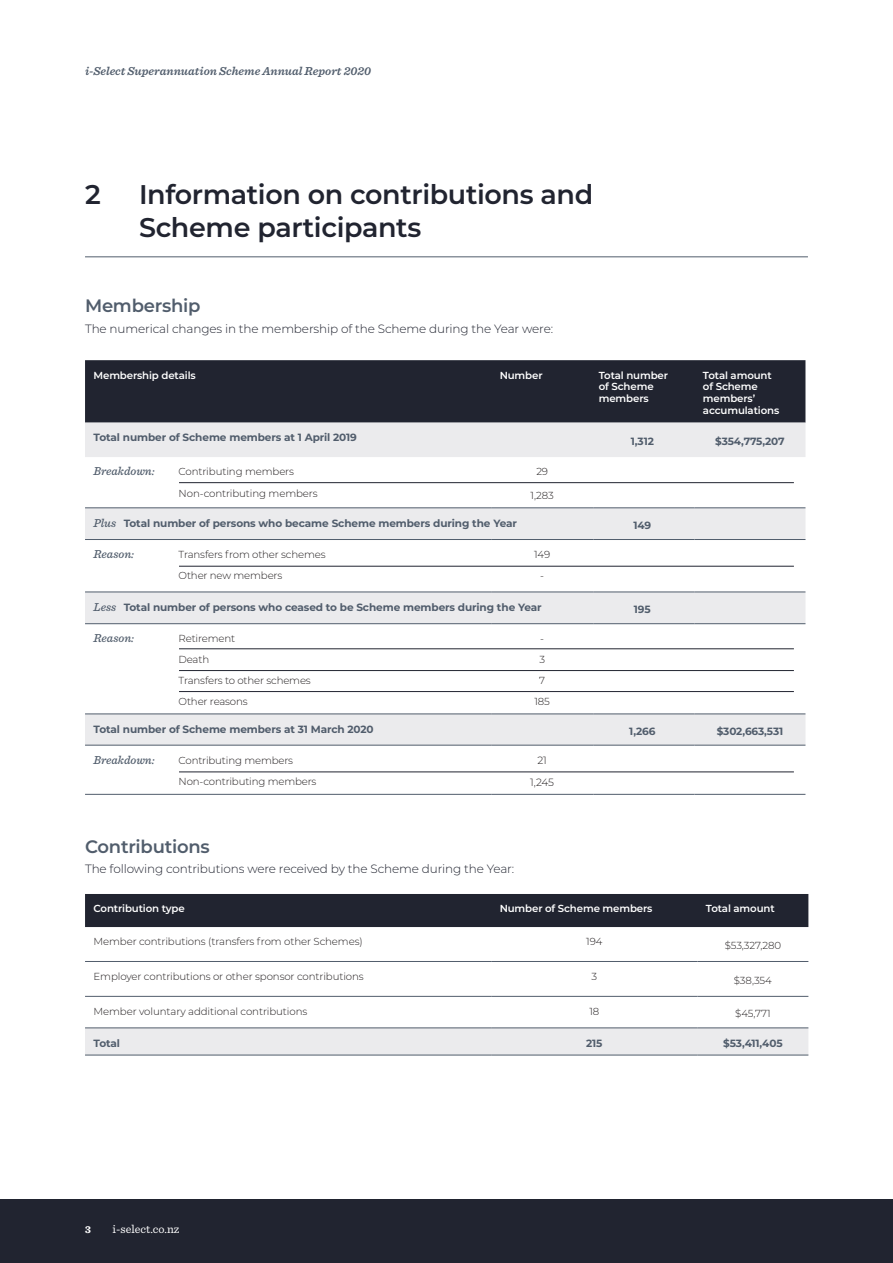
<style>
.page{position:relative;width:893px;height:1263px;background:#fff}
.page>*{position:absolute;margin:0;border:0;box-sizing:border-box;transform-origin:0 0}
.t1{font:600 27px/32.4px "Montserrat";letter-spacing:-.015em;color:#212430}
.t2{font:600 18px "Montserrat";letter-spacing:-.015em;color:#515d6c}
.t3{font:300 12px "Montserrat";letter-spacing:-.01em;color:#212430}
.t4{font:italic 600 12px "Sentinel";color:#515d6c}
.t5{font:italic 500 12px "Sentinel";color:#515d6c}
.t6{font:12px "Sentinel";color:#fff}
.t7{font:700 10.5px "Montserrat";letter-spacing:-.01em;color:#515d6c}
.t8{font:300 10.5px/22px "Montserrat";color:#231f20;text-align:center}
.t9{font:700 10.5px "Sentinel";color:#fff}
.t10{font:300 10.2px/21.1px "Montserrat";letter-spacing:-.01em;color:#231f20}
.t11{font:600 10.2px/11.7px "Montserrat";letter-spacing:-.015em;color:#fff}
.s1{font-family:"Sentinel";font-weight:500;font-style:italic;font-size:12px}
</style>
<div class="page">
<div style="left:0;top:1199px;width:893px;height:64px;background:#212430"></div>
<hr style="left:85px;top:257px;width:723px;height:1px;background:#515d6c">
<div style="left:85px;top:360px;width:720px;height:63px;background:#212430"></div>
<svg style="left:85px;top:423px;width:720px;height:322px"></svg>
<hr style="left:85px;top:507px;width:406px;height:1px;background:#515d6c">
<hr style="left:491px;top:507px;width:102px;height:1px;background:#515d6c">
<hr style="left:593px;top:507px;width:101px;height:1px;background:#515d6c">
<hr style="left:694px;top:507px;width:111px;height:1px;background:#515d6c">
<hr style="left:85px;top:539px;width:406px;height:1px;background:#515d6c">
<hr style="left:491px;top:539px;width:102px;height:1px;background:#515d6c">
<hr style="left:593px;top:539px;width:101px;height:1px;background:#515d6c">
<hr style="left:694px;top:539px;width:111px;height:1px;background:#515d6c">
<hr style="left:85px;top:592px;width:406px;height:1px;background:#515d6c">
<hr style="left:491px;top:592px;width:102px;height:1px;background:#515d6c">
<hr style="left:593px;top:592px;width:101px;height:1px;background:#515d6c">
<hr style="left:694px;top:592px;width:111px;height:1px;background:#515d6c">
<hr style="left:85px;top:623px;width:406px;height:1px;background:#515d6c">
<hr style="left:491px;top:623px;width:102px;height:1px;background:#515d6c">
<hr style="left:593px;top:623px;width:101px;height:1px;background:#515d6c">
<hr style="left:694px;top:623px;width:111px;height:1px;background:#515d6c">
<hr style="left:85px;top:713px;width:406px;height:1px;background:#515d6c">
<hr style="left:491px;top:713px;width:102px;height:1px;background:#515d6c">
<hr style="left:593px;top:713px;width:101px;height:1px;background:#515d6c">
<hr style="left:694px;top:713px;width:111px;height:1px;background:#515d6c">
<hr style="left:85px;top:745px;width:406px;height:1px;background:#515d6c">
<hr style="left:491px;top:745px;width:102px;height:1px;background:#515d6c">
<hr style="left:593px;top:745px;width:101px;height:1px;background:#515d6c">
<hr style="left:694px;top:745px;width:111px;height:1px;background:#515d6c">
<hr style="left:85px;top:794px;width:406px;height:1px;background:#515d6c">
<hr style="left:491px;top:794px;width:102px;height:1px;background:#515d6c">
<hr style="left:593px;top:794px;width:101px;height:1px;background:#515d6c">
<hr style="left:694px;top:794px;width:111px;height:1px;background:#515d6c">
<div style="left:85px;top:894px;width:723px;height:33px;background:#212430"></div>
<svg style="left:85px;top:1028px;width:723px;height:27px;background:#e6e6e8"></svg>
<hr style="left:85px;top:996px;width:406px;height:1px;background:#515d6c">
<hr style="left:491px;top:996px;width:206px;height:1px;background:#515d6c">
<hr style="left:697px;top:996px;width:111px;height:1px;background:#515d6c">
<hr style="left:85px;top:1027px;width:406px;height:1px;background:#515d6c">
<hr style="left:491px;top:1027px;width:206px;height:1px;background:#515d6c">
<hr style="left:697px;top:1027px;width:111px;height:1px;background:#515d6c">
<hr style="left:85px;top:1055px;width:406px;height:1px;background:#515d6c">
<hr style="left:491px;top:1055px;width:206px;height:1px;background:#515d6c">
<hr style="left:697px;top:1055px;width:111px;height:1px;background:#515d6c">
<hr style="left:85px;top:961px;width:406px;height:1px;background:#515d6c">
<hr style="left:491px;top:961px;width:206px;height:1px;background:#515d6c">
<hr style="left:697px;top:961px;width:111px;height:1px;background:#515d6c">
<hr style="left:179px;top:482px;width:615px;height:1px;background:#212430">
<hr style="left:179px;top:566px;width:615px;height:1px;background:#212430">
<hr style="left:179px;top:648px;width:615px;height:1px;background:#212430">
<hr style="left:179px;top:670px;width:615px;height:1px;background:#212430">
<hr style="left:179px;top:691px;width:615px;height:1px;background:#212430">
<hr style="left:179px;top:771px;width:615px;height:1px;background:#212430">
<p class="t4" style="left:85px;top:62px;width:288px">i-Select Superannuation Scheme Annual Report 2020</p>
<h1 class="t1" style="left:85px;top:177px;width:17px">2</h1>
<h1 class="t1" style="left:139px;top:177px;width:456px">Information on contributions and<br>Scheme participants</h1>
<h2 class="t2" style="left:85px;top:293px;width:117px">Membership</h2>
<p class="t3" style="left:85px;top:320px;width:470px">The numerical changes in the membership of the Scheme during the Year were:</p>
<p class="t11" style="left:94px;top:369px;width:104px">Membership details</p>
<p class="t11" style="left:500px;top:369px;width:44px">Number</p>
<p class="t11" style="left:599px;top:369px;width:71px">Total number of Scheme members</p>
<p class="t11" style="left:703px;top:369px;width:78px">Total amount of Scheme members’ accumulations</p>
<p class="t7" style="left:94px;top:430px;width:265px">Total number of Scheme members at 1 April 2019</p>
<p class="t7" style="left:631px;top:434px;width:25px">1,312</p>
<p class="t7" style="left:715px;top:434px;width:71px">$354,775,207</p>
<p class="t5" style="left:94px;top:462px;width:63px">Breakdown:</p>
<p class="t10" style="left:179px;top:461px;width:141px">Contributing members<br>Non-contributing members</p>
<p class="t10" style="left:536px;top:461px;width:13px">29</p>
<p class="t10" style="left:531px;top:485px;width:25px">1,283</p>
<p class="t7" style="left:94px;top:515px;width:425px"><span class="s1">Plus</span> Total number of persons who became Scheme members during the Year</p>
<p class="t7" style="left:633px;top:517px;width:19px">149</p>
<p class="t5" style="left:94px;top:545px;width:42px">Reason:</p>
<p class="t10" style="left:179px;top:543px;width:148px">Transfers from other schemes<br>Other new members</p>
<p class="t10" style="left:534px;top:543px;width:18px;text-align:center">149 -</p>
<p class="t7" style="left:94px;top:599px;width:450px"><span class="s1">Less</span> Total number of persons who ceased to be Scheme members during the Year</p>
<p class="t7" style="left:634px;top:602px;width:18px">195</p>
<p class="t5" style="left:94px;top:629px;width:42px">Reason:</p>
<p class="t10" style="left:179px;top:627px;width:134px">Retirement<br>Death<br>Transfers to other schemes<br>Other reasons</p>
<p class="t10" style="left:534px;top:627px;width:17px;text-align:center">-<br>3<br>7<br>185</p>
<p class="t7" style="left:94px;top:721px;width:282px">Total number of Scheme members at 31 March 2020</p>
<p class="t7" style="left:629px;top:723px;width:28px">1,266</p>
<p class="t7" style="left:717px;top:723px;width:68px">$302,663,531</p>
<p class="t5" style="left:94px;top:750px;width:63px">Breakdown:</p>
<p class="t10" style="left:179px;top:749px;width:139px">Contributing members<br>Non-contributing members</p>
<p class="t8" style="left:530px;top:749px;width:25px">21<br>1,245</p>
<h2 class="t2" style="left:85px;top:833px;width:126px">Contributions</h2>
<p class="t3" style="left:85px;top:860px;width:431px">The following contributions were received by the Scheme during the Year:</p>
<p class="t11" style="left:94px;top:902px;width:93px">Contribution type</p>
<p class="t11" style="left:500px;top:902px;width:154px">Number of Scheme members</p>
<p class="t11" style="left:706px;top:902px;width:70px">Total amount</p>
<p class="t10" style="left:94px;top:931px;width:271px">Member contributions (transfers from other Schemes)</p>
<p class="t10" style="left:586px;top:931px;width:18px">194</p>
<p class="t10" style="left:725px;top:935px;width:58px">$53,327,280</p>
<p class="t10" style="left:94px;top:965px;width:272px">Employer contributions or other sponsor contributions</p>
<p class="t10" style="left:591px;top:965px;width:7px">3</p>
<p class="t10" style="left:734px;top:969px;width:39px">$38,354</p>
<p class="t10" style="left:94px;top:1000px;width:215px">Member voluntary additional contributions</p>
<p class="t10" style="left:589px;top:1000px;width:11px">18</p>
<p class="t10" style="left:735px;top:1002px;width:37px">$45,771</p>
<p class="t7" style="left:94px;top:1035px;width:28px">Total</p>
<p class="t7" style="left:586px;top:1035px;width:18px">215</p>
<p class="t7" style="left:723px;top:1035px;width:61px">$53,411,405</p>
<p class="t9" style="left:85px;top:1221px;width:7px">3</p>
<p class="t6" style="left:113px;top:1219px;width:68px">i-select.co.nz</p>
</div>
